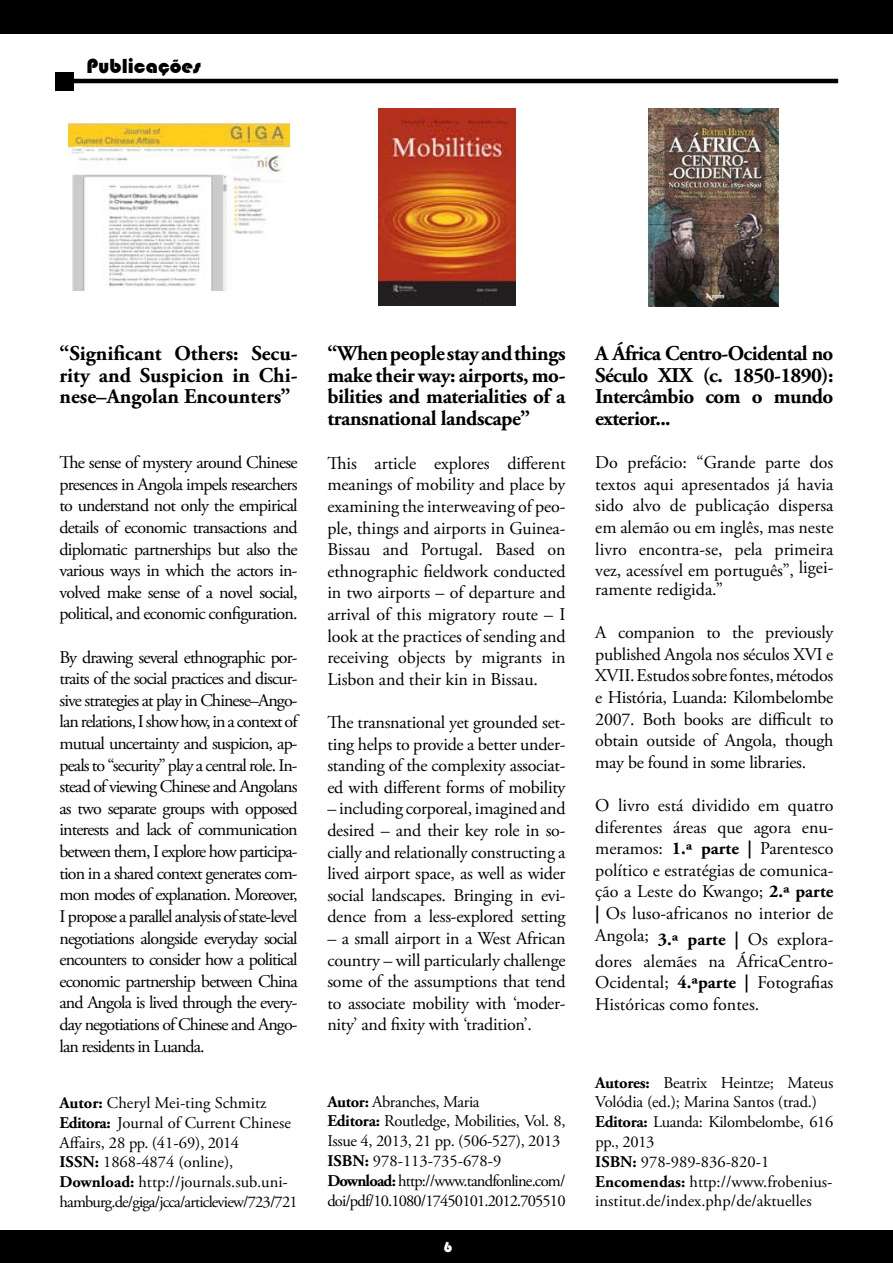
<style>
.page{position:relative;width:893px;height:1263px;background:#fff}
.page>*{position:absolute;margin:0;border:0;box-sizing:border-box;transform-origin:0 0}
.t1{font:700 21px/21.6px "Adobe Garamond Pro";letter-spacing:-.02em;color:#000;text-align:justify}
.t2{font:21px "Bauhaus 93";color:#000}
.t3{font:18px/21.6px "Adobe Garamond Pro";letter-spacing:-.005em;color:#000;text-align:justify}
.t4{font:17.85px/21.6px "Adobe Garamond Pro";letter-spacing:-.05em;color:#000;text-align:justify}
.t5{font:16.5px/19.8px "Adobe Garamond Pro";letter-spacing:-.015em;color:#000}
.t6{font:16.5px/19.8px "Adobe Garamond Pro";letter-spacing:-.055em;color:#000}
.t7{font:16.35px/19.8px "Adobe Garamond Pro";letter-spacing:-.045em;color:#000}
.t8{font:16.35px "Adobe Garamond Pro";color:#000}
.t9{font:16.35px "Adobe Garamond Pro";letter-spacing:-.02em;color:#000}
.t10{font:15px "Bauhaus 93";color:#fff}
.s1{font-weight:700}
.s2{font-weight:700;font-size:16.35px}
.s3{font-size:16.35px}
.s4{font-weight:700;font-size:16.5px}
.s5{font-size:16.5px}
</style>
<div class="page">
<div style="left:0;top:0;width:893px;height:34px;background:#000"></div>
<div style="left:0;top:1230px;width:893px;height:33px;background:#000"></div>
<img style="left:68px;top:124px;width:222px;height:166px">
<hr style="left:65px;top:79px;width:773px;height:4px;background:#000">
<div style="left:56px;top:72px;width:18px;height:18px;background:#000"></div>
<img style="left:378px;top:108px;width:138px;height:198px">
<img style="left:649px;top:108px;width:130px;height:198px">
<p class="t2" style="left:86px;top:54px;width:116px">Publicações</p>
<p class="t1" style="left:60px;top:343px;width:240px">“Significant Others: Secu&shy;rity and Suspicion in Chi&shy;nese–Angolan Encounters”</p>
<p class="t4" style="left:60px;top:452px;width:240px">The sense of mystery around Chinese presences in Angola impels researchers to understand not only the empirical details of economic transactions and diplomatic partnerships but also the various ways in which the actors in&shy;volved make sense of a novel social, political, and economic configuration.</p>
<p class="t4" style="left:60px;top:647px;width:240px">By drawing several ethnographic por&shy;traits of the social practices and discur&shy;sive strategies at play in Chinese–Ango&shy;lan relations, I show how, in a context of mutual uncertainty and suspicion, ap&shy;peals to “security” play a central role. In&shy;stead of viewing Chinese and Angolans as two separate groups with opposed interests and lack of communication between them, I explore how participa&shy;tion in a shared context generates com&shy;mon modes of explanation. Moreover, I propose a parallel analysis of state-level negotiations alongside everyday social encounters to consider how a political economic partnership between China and Angola is lived through the every&shy;day negotiations of Chinese and Ango&shy;lan residents in Luanda.</p>
<p class="t8" style="left:60px;top:1093px;width:208px"><span class="s1">Autor:</span> Cheryl Mei-ting Schmitz</p>
<p class="t5" style="left:60px;top:1113px;width:233px"><span class="s2">Editora:</span> Journal of Current Chinese<br>Affairs, 28 <span class="s3">pp.</span> (41-69)<span class="s3">, 2014</span></p>
<p class="t7" style="left:60px;top:1153px;width:240px"><span class="s1">ISSN:</span> 1868-4874 (online),<br><span class="s1">Download:</span> http://journals.sub.uni&shy;hamburg.de/giga/jcca/articleview/723/721</p>
<p class="t1" style="left:327px;top:343px;width:240px">“When people stay and things make their way: airports, mo&shy;bilities and materialities of a transnational landscape”</p>
<p class="t3" style="left:327px;top:453px;width:240px">This article explores different meanings of mobility and place by examining the interweaving of peo&shy;ple, things and airports in Guinea-Bissau and Portugal. Based on ethnographic fieldwork conducted in two airports – of departure and arrival of this migratory route – I look at the practices of sending and receiving objects by migrants in Lisbon and their kin in Bissau.</p>
<p class="t3" style="left:327px;top:712px;width:240px">The transnational yet grounded set&shy;ting helps to provide a better under&shy;standing of the complexity associat&shy;ed with different forms of mobility</p>
<p class="t3" style="left:327px;top:798px;width:240px">– including corporeal, imagined and desired – and their key role in so&shy;cially and relationally constructing a lived airport space, as well as wider social landscapes. Bringing in evi&shy;dence from a less-explored setting</p>
<p class="t3" style="left:327px;top:928px;width:240px">– a small airport in a West African country – will particularly challenge some of the assumptions that tend to associate mobility with ‘moder&shy;nity’ and fixity with ‘tradition’.</p>
<p class="t5" style="left:327px;top:1092px;width:240px"><span class="s1">Autor:</span> Abranches, Maria<br><span class="s1">Editora:</span> Routledge, Mobilities, <span class="s3">Vol. 8,<br>Issue 4, 2013,</span> 21 pp. (506-527), 2013</p>
<p class="t8" style="left:327px;top:1151px;width:175px"><span class="s1">ISBN:</span> 978-113-735-678-9</p>
<p class="t6" style="left:327px;top:1171px;width:240px"><span class="s1">Download:</span> http://www.tandfonline.com/ doi/pdf/10.1080/17450101.2012.705510</p>
<p class="t10" style="left:444px;top:1239px;width:10px">6</p>
<p class="t1" style="left:595px;top:343px;width:240px">A África Centro-Ocidental no Século XIX (c. 1850-1890):<br>Intercâmbio com o mundo exterior...</p>
<p class="t3" style="left:595px;top:452px;width:240px">Do prefácio: “Grande parte dos textos aqui apresentados já havia sido alvo de publicação dispersa em alemão ou em inglês, mas neste livro encontra-se, pela primeira vez, acessível em português”, ligei-</p>
<p class="t3" style="left:595px;top:579px;width:129px">ramente redigida.”</p>
<p class="t3" style="left:595px;top:622px;width:240px">A companion to the previously published Angola nos séculos XVI e XVII. Estudos sobre fontes, métodos e História, Luanda: Kilombelombe 2007. Both books are difficult to obtain outside of Angola, though may be found in some libraries.</p>
<p class="t3" style="left:595px;top:795px;width:240px">O livro está dividido em quatro diferentes áreas que agora enu&shy;meramos: <span class="s1">1.ª parte |</span> Parentesco político e estratégias de comunica&shy;ção a Leste do Kwango; <span class="s1">2.ª parte |</span> Os luso-africanos no interior de</p>
<p class="t3" style="left:595px;top:929px;width:240px">Angola; <span class="s1">3.ª parte |</span> Os explora&shy;dores alemães na ÁfricaCentro-Ocidental; <span class="s1">4.ªparte |</span> Fotografias Históricas como fontes.</p>
<p class="t5" style="left:595px;top:1073px;width:240px"><span class="s1">Autores:</span> Beatrix Heintze; Mateus<br>Volódia (ed.); Marina Santos (trad.)</p>
<p class="t9" style="left:595px;top:1112px;width:240px"><span class="s4">Editora:</span> Luanda: Kilombelombe<span class="s5">, 616</span></p>
<p class="t5" style="left:595px;top:1132px;width:61px">pp., 2013</p>
<p class="t8" style="left:595px;top:1152px;width:175px"><span class="s1">ISBN:</span> 978-989-836-820-1</p>
<p class="t5" style="left:595px;top:1172px;width:239px"><span class="s1">Encomendas:</span> http://www.frobenius&shy;institut.de/index.php/de/aktuelles</p>
</div>
